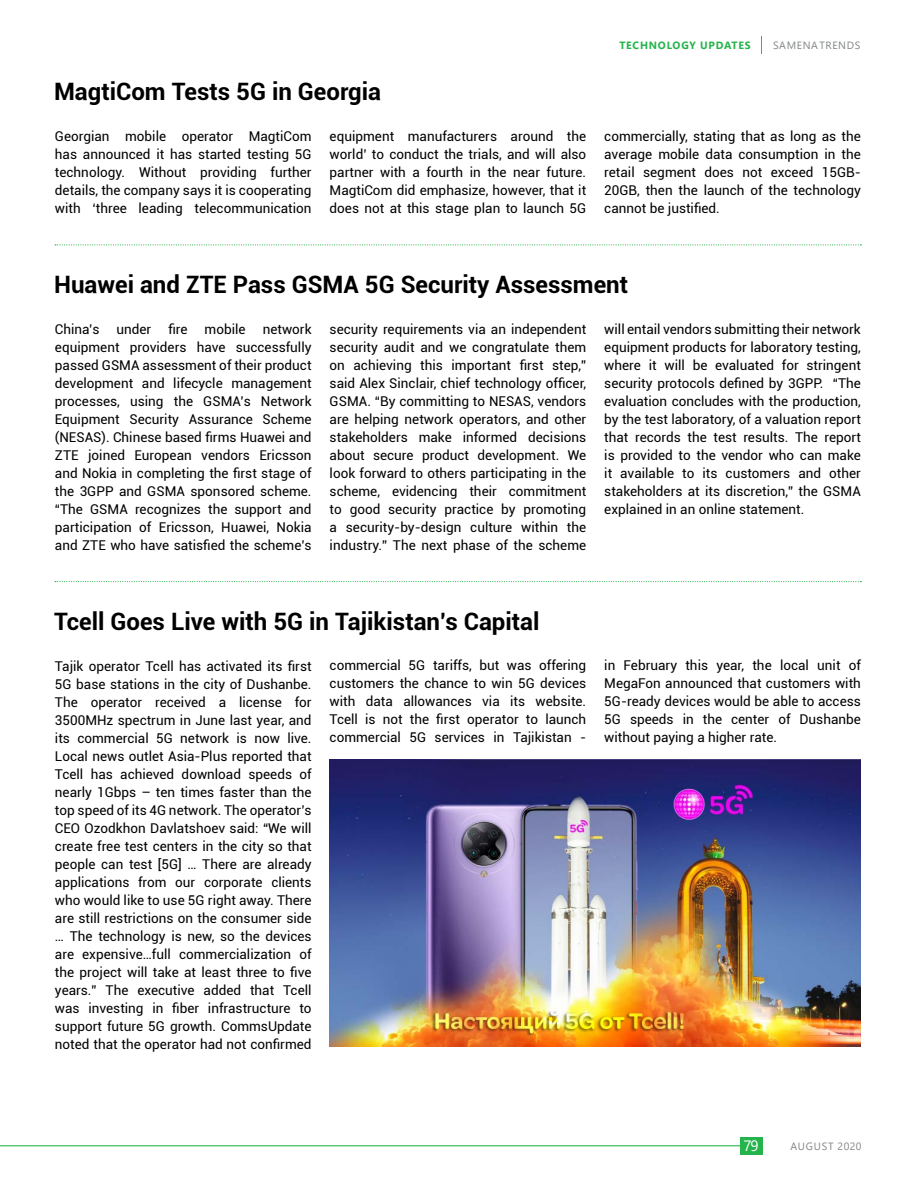
<style>
.page{position:relative;width:915px;height:1191px;background:#fff}
.page>*{position:absolute;margin:0;border:0;box-sizing:border-box;transform-origin:0 0}
.t1{font:700 24px "Roboto";color:#000}
.t2{font:15px "Segoe UI";color:#fff}
.t3{font:13.5px/18px "Roboto";color:#000;text-align:justify}
.t4{font:10.5px "Segoe UI";letter-spacing:.06em;color:#828486}
.t5{font:700 10.5px "Segoe UI";letter-spacing:.075em;color:#25b34b}
</style>
<div class="page">
<svg style="left:761px;top:36px;width:1px;height:18px"></svg>
<hr style="left:0;top:1145px;width:740px;height:1px;background:#25b34b">
<div style="left:739px;top:1137px;width:23px;height:17px;background:#25b34b"></div>
<svg style="left:55px;top:244px;width:806px;height:1px"></svg>
<svg style="left:55px;top:581px;width:806px;height:1px"></svg>
<img style="left:329px;top:759px;width:531px;height:287px">
<h1 class="t1" style="left:54px;top:75px;width:328px">MagtiCom Tests 5G in Georgia</h1>
<p class="t5" style="left:619px;top:35px;width:133px">TECHNOLOGY UPDATES</p>
<p class="t4" style="left:772px;top:35px;width:89px">SAMENA TRENDS</p>
<p class="t3" style="left:55px;top:126px;width:258px">Georgian mobile operator MagtiCom has announced it has started testing 5G technology. Without providing further details, the company says it is cooperating with ‘three leading telecommunication</p>
<p class="t3" style="left:329px;top:126px;width:258px">equipment manufacturers around the world’ to conduct the trials, and will also partner with a fourth in the near future.<br>MagtiCom did emphasize, however, that it does not at this stage plan to launch 5G</p>
<p class="t3" style="left:604px;top:126px;width:258px">commercially, stating that as long as the average mobile data consumption in the retail segment does not exceed 15GB-20GB, then the launch of the technology cannot be justified.</p>
<h1 class="t1" style="left:54px;top:268px;width:575px">Huawei and ZTE Pass GSMA 5G Security Assessment</h1>
<p class="t3" style="left:55px;top:320px;width:46px">China’s</p>
<p class="t3" style="left:116px;top:320px;width:36px">under</p>
<p class="t3" style="left:168px;top:320px;width:21px">fire</p>
<p class="t3" style="left:204px;top:320px;width:42px">mobile</p>
<p class="t3" style="left:55px;top:320px;width:258px;text-indent:208px">network equipment providers have successfully passed GSMA assessment of their product development and lifecycle management processes, using the GSMA’s Network Equipment Security Assurance Scheme (NESAS). Chinese based firms Huawei and ZTE joined European vendors Ericsson and Nokia in completing the first stage of the 3GPP and GSMA sponsored scheme. “The GSMA recognizes the support and participation of Ericsson, Huawei, Nokia and ZTE who have satisfied the scheme’s</p>
<p class="t3" style="left:329px;top:320px;width:258px">security requirements via an independent security audit and we congratulate them on achieving this important first step,” said Alex Sinclair, chief technology officer, GSMA. “By committing to NESAS, vendors are helping network operators, and other stakeholders make informed decisions about secure product development. We look forward to others participating in the scheme, evidencing their commitment to good security practice by promoting a security-by-design culture within the industry.” The next phase of the scheme</p>
<p class="t3" style="left:604px;top:319px;width:258px">will entail vendors submitting their network equipment products for laboratory testing, where it will be evaluated for stringent security protocols defined by 3GPP. “The evaluation concludes with the production, by the test laboratory, of a valuation report that records the test results. The report is provided to the vendor who can make it available to its customers and other stakeholders at its discretion,” the GSMA explained in an online statement.</p>
<h1 class="t1" style="left:54px;top:604px;width:487px">Tcell Goes Live with 5G in Tajikistan’s Capital</h1>
<p class="t3" style="left:55px;top:656px;width:258px">Tajik operator Tcell has activated its first 5G base stations in the city of Dushanbe.<br>The operator received a license for 3500MHz spectrum in June last year, and its commercial 5G network is now live.<br>Local news outlet Asia-Plus reported that Tcell has achieved download speeds of nearly 1Gbps – ten times faster than the top speed of its 4G network. The operator’s CEO Ozodkhon Davlatshoev said: “We will create free test centers in the city so that people can test [5G] … There are already applications from our corporate clients who would like to use 5G right away. There are still restrictions on the consumer side … The technology is new, so the devices are expensive…full commercialization of the project will take at least three to five years.” The executive added that Tcell was investing in fiber infrastructure to support future 5G growth. CommsUpdate noted that the operator had not confirmed</p>
<p class="t3" style="left:329px;top:656px;width:258px">commercial 5G tariffs, but was offering customers the chance to win 5G devices with data allowances via its website.<br>Tcell is not the first operator to launch commercial 5G services in Tajikistan -</p>
<p class="t3" style="left:604px;top:656px;width:258px">in February this year, the local unit of MegaFon announced that customers with 5G-ready devices would be able to access 5G speeds in the center of Dushanbe without paying a higher rate.</p>
<p class="t2" style="left:743px;top:1131px;width:17px">79</p>
<p class="t4" style="left:790px;top:1136px;width:73px">AUGUST 2020</p>
</div>
